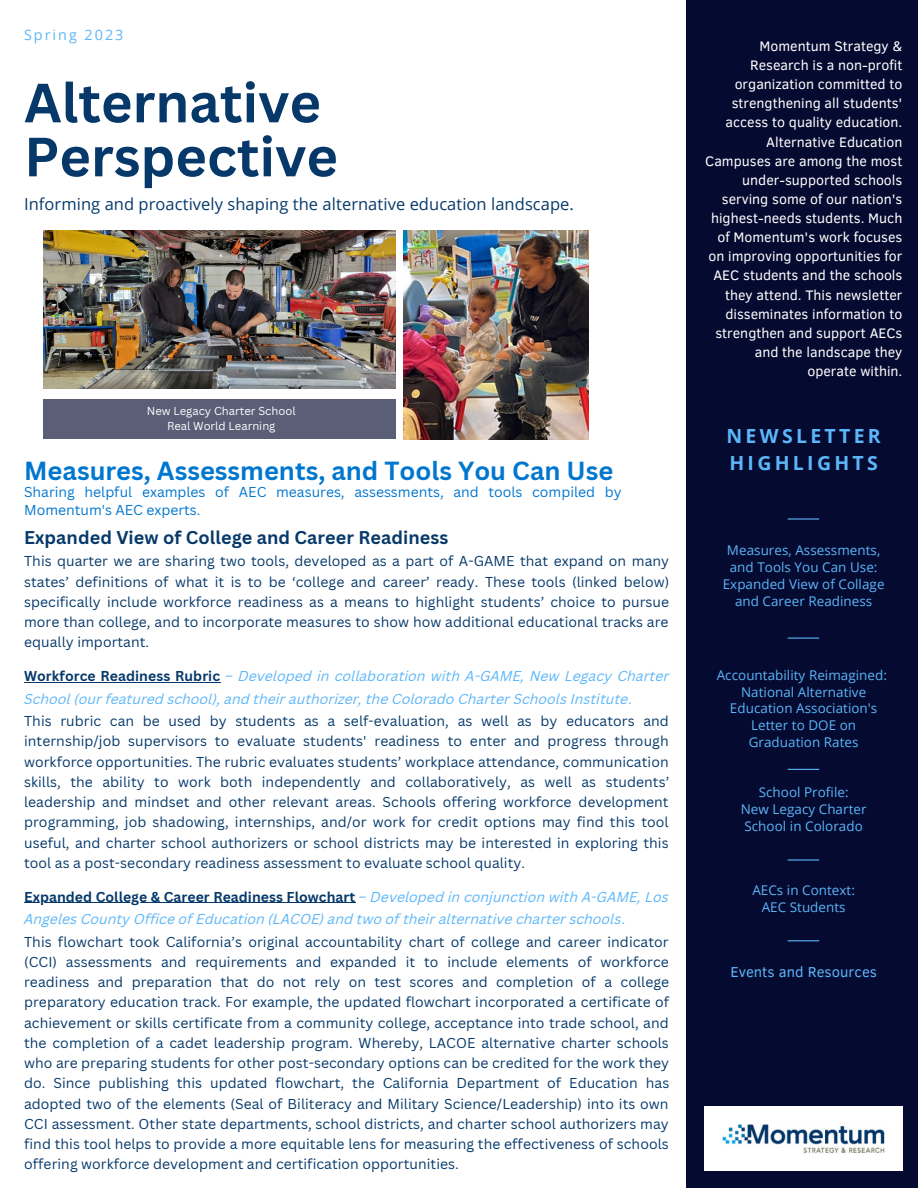
<style>
.page{position:relative;width:918px;height:1188px;background:#fff}
.page>*{position:absolute;margin:0;border:0;box-sizing:border-box;transform-origin:0 0}
.t1{font:700 54px/54px "Canva Sans";color:#06396a}
.t2{font:700 25.5px "Canva Sans";color:#0077cf}
.t3{font:700 19.5px "Open Sans";letter-spacing:.17em;color:#5cb6f9}
.t4{font:700 18px "Canva Sans";letter-spacing:.005em;color:#06396a}
.t5{font:16.5px "Open Sans";letter-spacing:.005em;color:#06396a}
.t6{font:14.7px "Clear Sans";letter-spacing:.005em;color:#5cb6f9}
.t7{font:14.4px "Open Sans";letter-spacing:.14em;color:#5cb6f9}
.t8{font:14.1px/19.2px "Clear Sans";color:#fff;text-align:right}
.t9{font:13.95px/20.2px "Canva Sans";letter-spacing:.005em;color:#06396a;text-align:justify}
.t10{font:italic 13.95px/22.5px "Canva Sans";letter-spacing:.005em;color:#5cb6f9}
.t11{font:13.95px/18px "Canva Sans";color:#0077cf}
.t12{font:13.35px/16.8px "Open Sans";letter-spacing:.005em;color:#5cb6f9}
.t13{font:11.25px "Canva Sans";color:#fff}
.s1{font-weight:700;font-style:normal;color:#06396a}
.s2{font-style:normal}
</style>
<div class="page">
<div style="left:686px;top:0;width:232px;height:1188px;background:#050a30"></div>
<img style="left:705px;top:1106px;width:198px;height:65px">
<hr style="left:788px;top:518px;width:31px;height:2px;background:#5cb6f9">
<div style="left:43px;top:399px;width:353px;height:40px;background:#5b5e77"></div>
<img style="left:43px;top:230px;width:352px;height:159px">
<img style="left:404px;top:230px;width:184px;height:209px">
<hr style="left:24px;top:682px;width:196px;height:1px;background:#06396a">
<hr style="left:24px;top:902px;width:331px;height:1px;background:#06396a">
<hr style="left:788px;top:638px;width:31px;height:1px;background:#5cb6f9">
<hr style="left:788px;top:769px;width:31px;height:1px;background:#5cb6f9">
<hr style="left:788px;top:859px;width:31px;height:2px;background:#5cb6f9">
<hr style="left:788px;top:940px;width:31px;height:1px;background:#5cb6f9">
<p class="t7" style="left:24px;top:25px;width:101px">Spring 2023</p>
<p class="t1" style="left:24px;top:74px;width:315px">Alternative<br>Perspective</p>
<p class="t5" style="left:24px;top:193px;width:551px">Informing and proactively shaping the alternative education landscape.</p>
<p class="t13" style="left:147px;top:403px;width:150px">New Legacy Charter School</p>
<p class="t13" style="left:167px;top:418px;width:110px">Real World Learning</p>
<p class="t2" style="left:24px;top:452px;width:591px">Measures, Assessments, and Tools You Can Use</p>
<p class="t11" style="left:24px;top:483px;width:599px">Sharing helpful examples of AEC measures, assessments, and tools compiled by<br>Momentum's AEC experts.</p>
<p class="t4" style="left:24px;top:525px;width:426px">Expanded View of College and Career Readiness</p>
<p class="t9" style="left:24px;top:551px;width:647px">This quarter we are sharing two tools, developed as a part of A-GAME that expand on many states’ definitions of what it is to be ‘college and career’ ready. These tools (linked below) specifically include workforce readiness as a means to highlight students’ choice to pursue more than college, and to incorporate measures to show how additional educational tracks are equally important.</p>
<p class="t10" style="left:24px;top:666px;width:647px"><span class="s1">Workforce Readiness Rubric</span> <span class="s2">–</span> Developed in collaboration with A-GAME, New Legacy Charter<br>School (our featured school), and their authorizer, the Colorado Charter Schools Institute<span class="s2">.</span></p>
<p class="t9" style="left:24px;top:711px;width:647px">This rubric can be used by students as a self-evaluation, as well as by educators and internship/job supervisors to evaluate students' readiness to enter and progress through workforce opportunities. The rubric evaluates students’ workplace attendance, communication skills, the ability to work both independently and collaboratively, as well as students’ leadership and mindset and other relevant areas. Schools offering workforce development programming, job shadowing, internships, and/or work for credit options may find this tool useful, and charter school authorizers or school districts may be interested in exploring this tool as a post-secondary readiness assessment to evaluate school quality.</p>
<p class="t10" style="left:24px;top:887px;width:646px"><span class="s1">Expanded College &amp; Career Readiness Flowchart</span> <span class="s2">–</span> Developed in conjunction with A-GAME, Los<br>Angeles County Office of Education (LACOE) and two of their alternative charter schools<span class="s2">.</span></p>
<p class="t9" style="left:24px;top:931px;width:647px">This flowchart took California’s original accountability chart of college and career indicator (CCI) assessments and requirements and expanded it to include elements of workforce readiness and preparation that do not rely on test scores and completion of a college preparatory education track. For example, the updated flowchart incorporated a certificate of achievement or skills certificate from a community college, acceptance into trade school, and the completion of a cadet leadership program. Whereby, LACOE alternative charter schools who are preparing students for other post-secondary options can be credited for the work they do. Since publishing this updated flowchart, the California Department of Education has adopted two of the elements (Seal of Biliteracy and Military Science/Leadership) into its own CCI assessment. Other state departments, school districts, and charter school authorizers may find this tool helps to provide a more equitable lens for measuring the effectiveness of schools offering workforce development and certification opportunities.</p>
<p class="t8" style="left:705px;top:36px;width:199px">Momentum Strategy &amp;<br>Research is a non-profit organization committed to strengthening all students' access to quality education.<br>Alternative Education<br>Campuses are among the most under-supported schools serving some of our nation's highest-needs students. Much of Momentum's work focuses on improving opportunities for<br>AEC students and the schools they attend. This newsletter disseminates information to strengthen and support AECs and the landscape they operate within.</p>
<p class="t3" style="left:727px;top:422px;width:156px">NEWSLETTER</p>
<p class="t3" style="left:729px;top:449px;width:150px">HIGHLIGHTS</p>
<p class="t12" style="left:727px;top:542px;width:155px">Measures, Assessments, and Tools You Can Use:</p>
<p class="t12" style="left:723px;top:575px;width:163px;text-align:center">Expanded View of Collage and Career Readiness</p>
<p class="t12" style="left:717px;top:666px;width:172px">Accountability Reimagined:</p>
<p class="t12" style="left:730px;top:683px;width:149px;text-align:center">National Alternative<br>Education Association's<br>Letter to DOE on<br>Graduation Rates</p>
<p class="t12" style="left:759px;top:784px;width:91px">School Profile:</p>
<p class="t12" style="left:741px;top:801px;width:127px">New Legacy Charter<br>School in Colorado</p>
<p class="t12" style="left:752px;top:881px;width:104px">AECs in Context:</p>
<p class="t12" style="left:762px;top:898px;width:85px">AEC Students</p>
<p class="t6" style="left:730px;top:961px;width:148px">Events and Resources</p>
</div>
